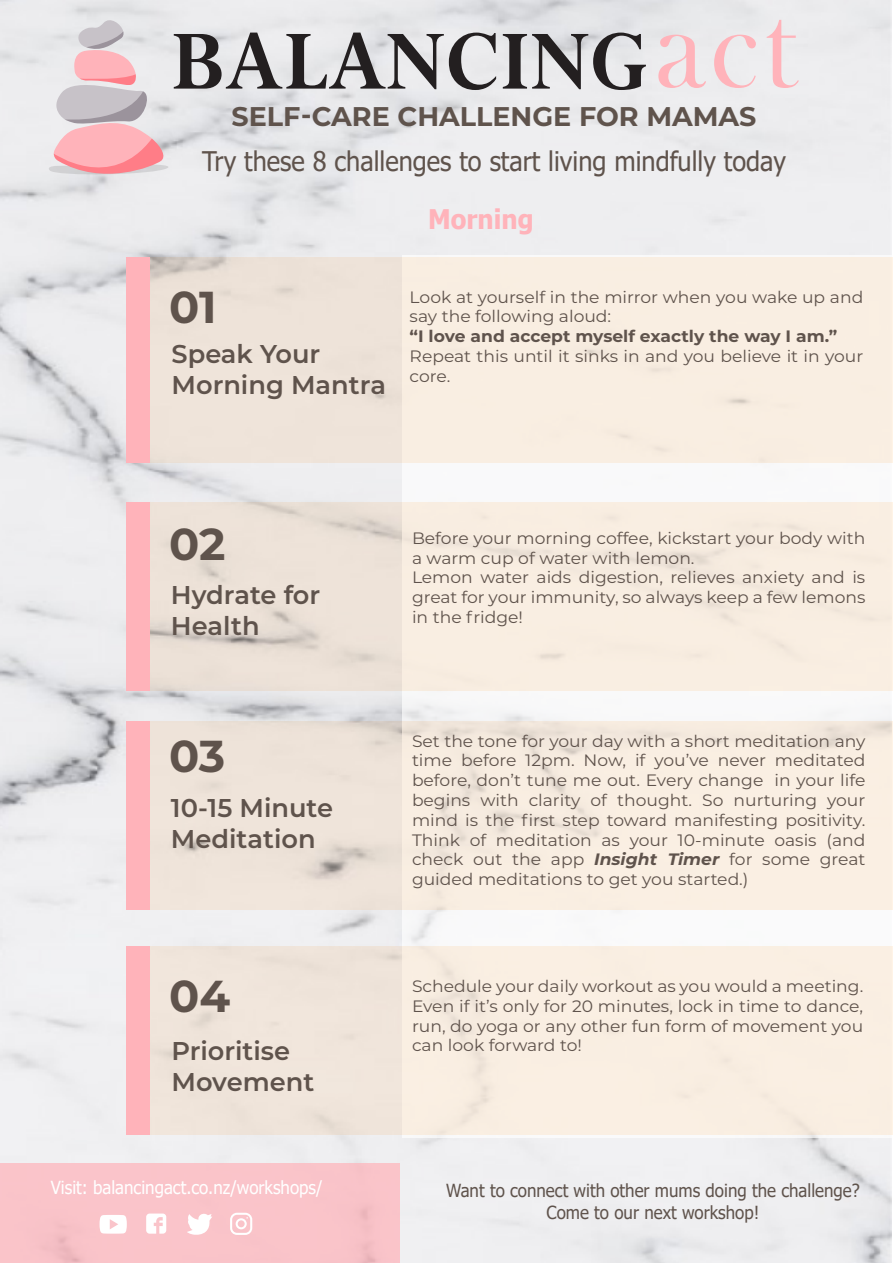
<style>
.page{position:relative;width:893px;height:1263px;background:#fff}
.page>*{position:absolute;margin:0;border:0;box-sizing:border-box;transform-origin:0 0}
.t1{font:700 44.7px "Montserrat";letter-spacing:-.005em;color:#5f534c}
.t2{font:27px "Tahoma";color:#5f534c;scale:.94 1}
.t3{font:700 27px "Montserrat";color:#5f534c}
.t4{font:700 27px "Tahoma";color:#ffb3ba;scale:.94 1}
.t5{font:600 25.65px/30.9px "Montserrat";color:#5f534c}
.t6{font:18px/21.6px "Tahoma";color:#5f534c;text-align:center;scale:.94 1}
.t7{font:18px "Tahoma";color:#fff;scale:.94 1}
.t8{font:16.5px/19.8px "Montserrat";color:#5f534c;scale:1.04 1}
.t9{font:700 16.5px "Montserrat";color:#5f534c;scale:1.04 1}
.s1{font-weight:700;font-style:italic}
</style>
<div class="page">
<img style="left:0;top:1px;width:891px;height:1262px">
<div style="left:402px;top:256px;width:491px;height:882px;background:#fff"></div>
<div style="left:0;top:1164px;width:400px;height:99px;background:#fac4c9"></div>
<svg style="left:100px;top:1215px;width:27px;height:19px"></svg>
<svg style="left:187px;top:1213px;width:25px;height:22px"></svg>
<svg style="left:230px;top:1213px;width:22px;height:22px"></svg>
<svg style="left:146px;top:1213px;width:20px;height:21px"></svg>
<div style="left:126px;top:257px;width:767px;height:205px;background:#fff4e7"></div>
<div style="left:126px;top:502px;width:767px;height:188px;background:linear-gradient(to right,#e9ded4,#fcf1e4)"></div>
<div style="left:126px;top:721px;width:767px;height:189px;background:linear-gradient(to right,#ebe0d6,#fcf1e4)"></div>
<div style="left:126px;top:947px;width:767px;height:188px;background:#fff4e7"></div>
<div style="left:126px;top:257px;width:24px;height:205px;background:#ffb3ba"></div>
<div style="left:126px;top:502px;width:24px;height:188px;background:#ffb3ba"></div>
<div style="left:126px;top:721px;width:24px;height:189px;background:#ffb3ba"></div>
<div style="left:126px;top:947px;width:24px;height:188px;background:#ffb3ba"></div>
<svg style="left:174px;top:33px;width:322px;height:57px;background:#a6a5a7"></svg>
<svg style="left:503px;top:33px;width:143px;height:57px;background:#a1a0a2"></svg>
<svg style="left:658px;top:35px;width:48px;height:53px;background:#f2d8db"></svg>
<svg style="left:714px;top:35px;width:42px;height:53px;background:#f1dbdf"></svg>
<svg style="left:767px;top:20px;width:32px;height:68px;background:#f1dcdf"></svg>
<svg style="left:48px;top:16px;width:120px;height:171px;background:#e6ccd0"></svg>
<h2 class="t3" style="left:232px;top:97px;width:526px">SELF-CARE CHALLENGE FOR MAMAS</h2>
<h2 class="t2" style="left:202px;top:143px;width:623px">Try these 8 challenges to start living mindfully today</h2>
<h2 class="t4" style="left:428px;top:200px;width:114px">Morning</h2>
<h1 class="t1" style="left:169px;top:275px;width:49px">01</h1>
<p class="t8" style="left:410px;top:286px;width:438px">Look at yourself in the mirror when you wake up and say the following aloud:</p>
<p class="t9" style="left:410px;top:324px;width:413px">“I love and accept myself exactly the way I am.”</p>
<p class="t8" style="left:410px;top:346px;width:438px">Repeat this until it sinks in and you believe it in your core.</p>
<h3 class="t5" style="left:172px;top:337px;width:216px">Speak Your<br>Morning Mantra</h3>
<h1 class="t1" style="left:169px;top:512px;width:58px">02</h1>
<p class="t8" style="left:412px;top:527px;width:437px">Before your morning coffee, kickstart your body with a warm cup of water with lemon.<br>Lemon water aids digestion, relieves anxiety and is great for your immunity, so always keep a few lemons in the fridge!</p>
<h3 class="t5" style="left:171px;top:578px;width:151px">Hydrate for<br>Health</h3>
<h1 class="t1" style="left:169px;top:724px;width:58px">03</h1>
<h3 class="t5" style="left:171px;top:792px;width:164px">10-15 Minute<br>Meditation</h3>
<h1 class="t1" style="left:169px;top:964px;width:63px">04</h1>
<h3 class="t5" style="left:172px;top:1034px;width:144px">Prioritise<br>Movement</h3>
<p class="t7" style="left:51px;top:1175px;width:291px">Visit: balancingact.co.nz/workshops/</p>
<p class="t8" style="left:412px;top:730px;width:438px;text-align:justify">Set the tone for your day with a short meditation any time before 12pm. Now, if you’ve never meditated before, don’t tune me out. Every change in your life begins with clarity of thought. So nurturing your mind is the first step toward manifesting positivity.<br>Think of meditation as your 10-minute oasis (and check out the app <span class="s1">Insight Timer</span> for some great guided meditations to get you started.)</p>
<p class="t8" style="left:412px;top:975px;width:435px;text-align:justify">Schedule your daily workout as you would a meeting.<br>Even if it’s only for 20 minutes, lock in time to dance, run, do yoga or any other fun form of movement you can look forward to!</p>
<p class="t6" style="left:446px;top:1180px;width:442px">Want to connect with other mums doing the challenge?<br>Come to our next workshop!</p>
</div>
